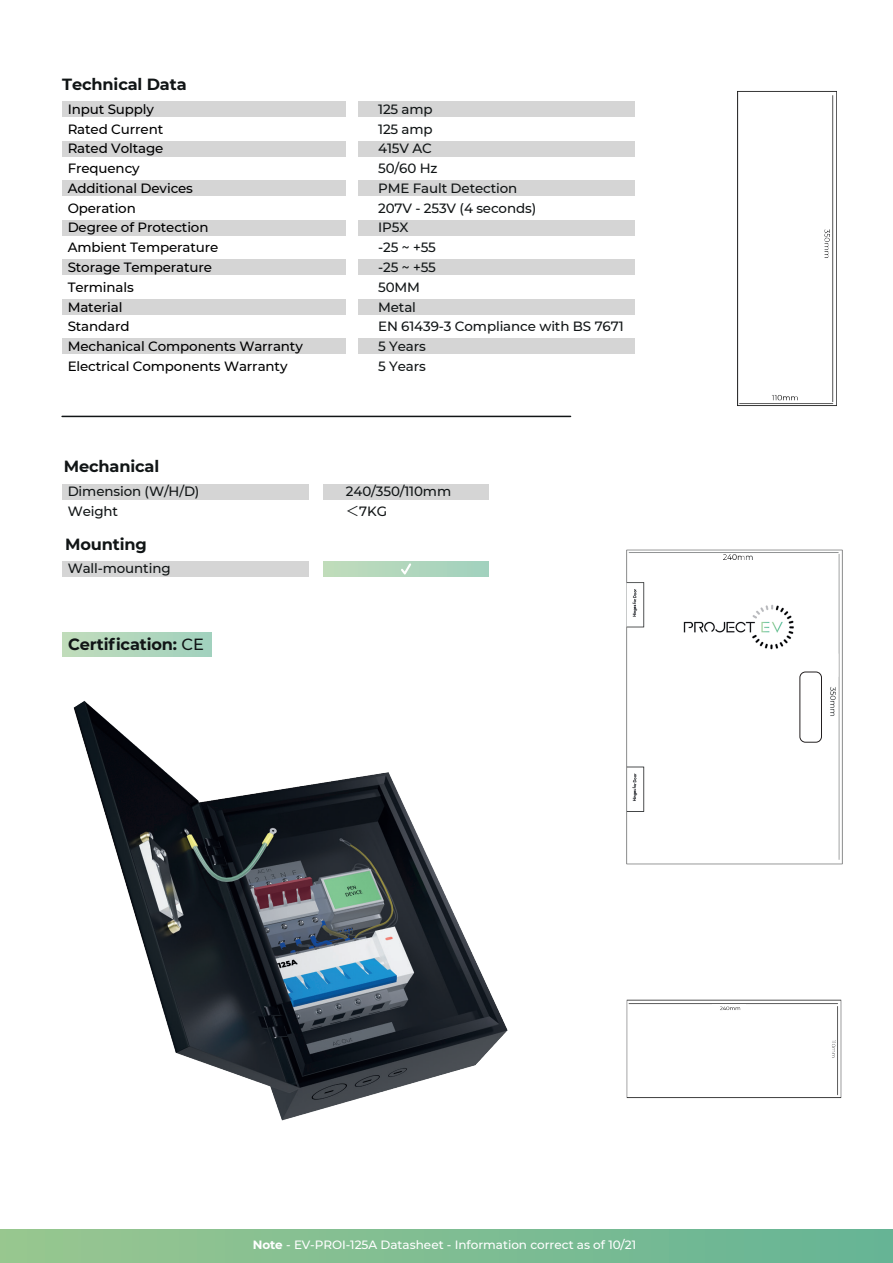
<style>
.page{position:relative;width:893px;height:1263px;background:#fff}
.page>*{position:absolute;margin:0;border:0;box-sizing:border-box;transform-origin:0 0}
.t1{font:700 16.2px "Montserrat";letter-spacing:-.01em;color:#111516}
.t2{font:500 13.5px/19.8px "Montserrat";letter-spacing:-.01em;color:#000001}
.t3{font:500 13.5px/19.8px "Montserrat";letter-spacing:-.01em;color:#111516}
.t4{font:500 12px "Montserrat";color:#fff}
.s1{font-weight:500}
.s2{font-family:"Koz Go Pr 6 N";font-weight:400}
.s3{font-weight:700}
</style>
<div class="page">
<hr style="left:62px;top:416px;width:509px;height:1px;background:#111516">
<div style="left:62px;top:181px;width:284px;height:15px;background:#d5d5d5"></div>
<div style="left:62px;top:101px;width:284px;height:16px;background:#d5d5d5"></div>
<div style="left:62px;top:141px;width:284px;height:15px;background:#d5d5d5"></div>
<div style="left:62px;top:299px;width:284px;height:16px;background:#d5d5d5"></div>
<div style="left:62px;top:338px;width:284px;height:16px;background:#d5d5d5"></div>
<div style="left:62px;top:220px;width:284px;height:16px;background:#d5d5d5"></div>
<div style="left:62px;top:260px;width:284px;height:15px;background:#d5d5d5"></div>
<div style="left:359px;top:181px;width:276px;height:15px;background:#d5d5d5"></div>
<div style="left:359px;top:101px;width:276px;height:16px;background:#d5d5d5"></div>
<div style="left:359px;top:141px;width:276px;height:15px;background:#d5d5d5"></div>
<div style="left:359px;top:299px;width:276px;height:16px;background:#d5d5d5"></div>
<div style="left:359px;top:338px;width:276px;height:16px;background:#d5d5d5"></div>
<div style="left:359px;top:220px;width:276px;height:16px;background:#d5d5d5"></div>
<div style="left:359px;top:260px;width:276px;height:15px;background:#d5d5d5"></div>
<div style="left:62px;top:633px;width:150px;height:23px;background:linear-gradient(to right,#c1dcbb,#a1d1be)"></div>
<div style="left:62px;top:484px;width:247px;height:16px;background:#d5d5d5"></div>
<div style="left:323px;top:484px;width:166px;height:16px;background:#d5d5d5"></div>
<div style="left:62px;top:561px;width:247px;height:16px;background:#d5d5d5"></div>
<div style="left:323px;top:561px;width:166px;height:16px;background:linear-gradient(to right,#c1dcbb,#a1d1be)"></div>
<svg style="left:401px;top:563px;width:10px;height:11px"></svg>
<div style="left:0;top:1229px;width:893px;height:34px;background:linear-gradient(to right,#99c690,#66b495)"></div>
<img style="left:626px;top:549px;width:217px;height:316px">
<img style="left:626px;top:999px;width:216px;height:100px">
<img style="left:737px;top:91px;width:100px;height:315px">
<img style="left:73px;top:700px;width:435px;height:421px">
<div style="left:779px;top:673px;width:42px;height:77px;background:#fff"></div>
<div style="left:799px;top:672px;width:23px;height:70px;border:1px solid #231f20;border-radius:6px"></div>
<p class="t1" style="left:62px;top:73px;width:126px">Technical Data</p>
<p class="t2" style="left:68px;top:99px;width:237px">Input Supply<br>Rated Current<br>Rated Voltage<br>Frequency<br>Additional Devices<br>Operation<br>Degree of Protection<br>Ambient Temperature<br>Storage Temperature<br>Terminals<br>Material<br>Standard<br>Mechanical Components Warranty<br>Electrical Components Warranty</p>
<p class="t3" style="left:378px;top:99px;width:247px">125 amp<br>125 amp<br>415V AC<br>50/60 Hz<br>PME Fault Detection<br>207V - 253V (4 seconds)<br>IP5X<br>-25 ~ +55<br>-25 ~ +55<br>50MM<br>Metal<br>EN 61439-3 Compliance with BS 7671<br>5 Years<br>5 Years</p>
<p class="t1" style="left:64px;top:455px;width:97px">Mechanical</p>
<p class="t3" style="left:68px;top:481px;width:133px">Dimension (W/H/D)<br>Weight</p>
<p class="t1" style="left:65px;top:532px;width:83px">Mounting</p>
<p class="t3" style="left:68px;top:558px;width:104px">Wall-mounting</p>
<p class="t1" style="left:68px;top:632px;width:137px">Certification: <span class="s1">CE</span></p>
<p class="t3" style="left:346px;top:481px;width:107px">240/350/110mm<span class="s2">＜</span>7KG</p>
<p class="t4" style="left:253px;top:1236px;width:385px"><span class="s3">Note</span> - EV-PROI-125A Datasheet - Information correct as of 10/21</p>
</div>
